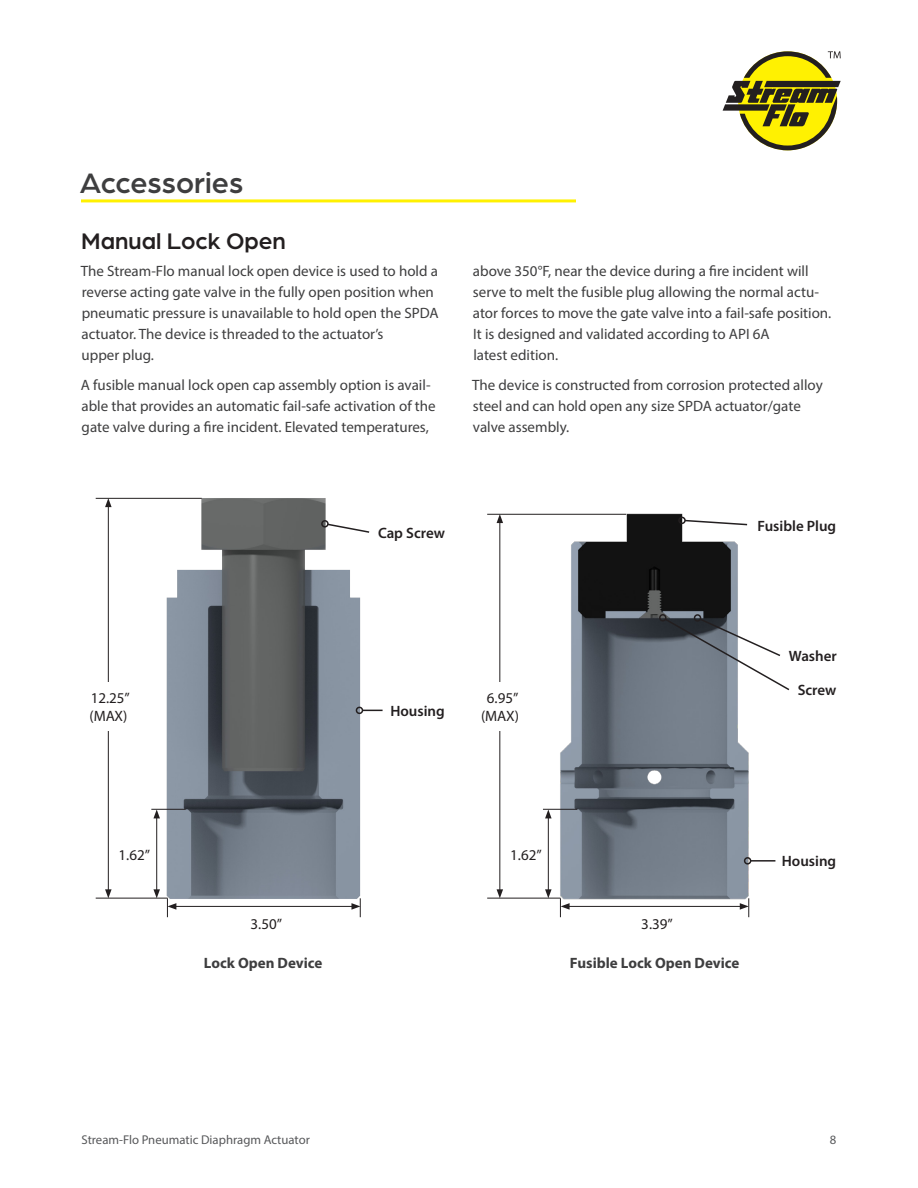
<style>
.page{position:relative;width:918px;height:1188px;background:#fff}
.page>*{position:absolute;margin:0;border:0;box-sizing:border-box;transform-origin:0 0}
.t1{font:500 30px "Arboria";color:#3e3e3f}
.t2{font:500 24px "Arboria";color:#231f20}
.Body{font:15px/21px "Myriad Pro";color:#3e3e3f}
.Body-2{font:600 15px "Myriad Pro";color:#231f20}
.Body-3{font:15px/18px "Myriad Pro";color:#231f20}
.t3{font:700 15px "Myriad Pro";color:#3e3e3f}
.Body-4{font:12.75px "Myriad Pro";color:#57585a}
</style>
<div class="page">
<svg style="left:723px;top:51px;width:118px;height:99px"></svg>
<img style="left:487px;top:513px;width:289px;height:391px">
<img style="left:95px;top:497px;width:288px;height:407px">
<hr style="left:81px;top:199px;width:495px;height:3px;background:#fff101">
<hr style="left:108px;top:505px;width:1px;height:387px;background:#231f20">
<svg style="left:105px;top:889px;width:7px;height:9px"></svg>
<svg style="left:105px;top:499px;width:7px;height:8px"></svg>
<hr style="left:500px;top:521px;width:1px;height:371px;background:#231f20">
<svg style="left:497px;top:889px;width:6px;height:9px"></svg>
<svg style="left:497px;top:515px;width:6px;height:8px"></svg>
<svg style="left:363px;top:710px;width:20px;height:1px"></svg>
<div style="left:356px;top:707px;width:7px;height:7px;border:2px solid #231f20;border-radius:50%"></div>
<div style="left:694px;top:614px;width:7px;height:8px;border:2px solid #231f20;border-radius:50%"></div>
<svg style="left:663px;top:617px;width:127px;height:75px"></svg>
<div style="left:659px;top:614px;width:8px;height:8px;border:2px solid #231f20;border-radius:50%"></div>
<hr style="left:751px;top:860px;width:24px;height:2px;background:#231f20">
<div style="left:744px;top:857px;width:7px;height:8px;border:2px solid #231f20;border-radius:50%"></div>
<div style="left:81px;top:682px;width:57px;height:48px;background:#fff"></div>
<div style="left:472px;top:682px;width:57px;height:48px;background:#fff"></div>
<svg style="left:326px;top:523px;width:45px;height:11px"></svg>
<div style="left:321px;top:520px;width:8px;height:8px;border:2px solid #231f20;border-radius:50%"></div>
<svg style="left:683px;top:519px;width:66px;height:7px"></svg>
<div style="left:678px;top:517px;width:8px;height:7px;border:2px solid #231f20;border-radius:50%"></div>
<hr style="left:174px;top:906px;width:180px;height:1px;background:#231f20">
<hr style="left:567px;top:906px;width:175px;height:1px;background:#231f20">
<hr style="left:156px;top:816px;width:1px;height:76px;background:#231f20">
<svg style="left:153px;top:889px;width:7px;height:9px"></svg>
<svg style="left:153px;top:810px;width:7px;height:8px"></svg>
<hr style="left:548px;top:816px;width:1px;height:76px;background:#231f20">
<svg style="left:545px;top:889px;width:7px;height:9px"></svg>
<svg style="left:545px;top:810px;width:7px;height:8px"></svg>
<hr style="left:96px;top:498px;width:106px;height:1px;background:#231f20">
<hr style="left:487px;top:514px;width:139px;height:1px;background:#231f20">
<hr style="left:96px;top:898px;width:72px;height:1px;background:#231f20">
<hr style="left:487px;top:898px;width:73px;height:1px;background:#231f20">
<hr style="left:151px;top:809px;width:35px;height:1px;background:#231f20">
<hr style="left:543px;top:809px;width:34px;height:1px;background:#231f20">
<svg style="left:167px;top:898px;width:9px;height:19px"></svg>
<svg style="left:560px;top:898px;width:10px;height:19px"></svg>
<svg style="left:351px;top:898px;width:10px;height:19px"></svg>
<svg style="left:740px;top:898px;width:10px;height:19px"></svg>
<h1 class="t1" style="left:80px;top:163px;width:165px">Accessories</h1>
<h2 class="t2" style="left:81px;top:225px;width:206px">Manual Lock Open</h2>
<p class="Body" style="left:81px;top:260px;width:360px">The Stream-Flo manual lock open device is used to hold a reverse acting gate valve in the fully open position when pneumatic pressure is unavailable to hold open the SPDA actuator. The device is threaded to the actuator’s<br>upper plug.</p>
<p class="Body" style="left:81px;top:374px;width:357px">A fusible manual lock open cap assembly option is avail&shy;able that provides an automatic fail-safe activation of the gate valve during a fire incident. Elevated temperatures,</p>
<p class="Body" style="left:473px;top:260px;width:360px">above 350°F, near the device during a fire incident will serve to melt the fusible plug allowing the normal actu&shy;ator forces to move the gate valve into a fail-safe position.<br>It is designed and validated according to API 6A<br>latest edition.</p>
<p class="Body" style="left:472px;top:374px;width:352px">The device is constructed from corrosion protected alloy steel and can hold open any size SPDA actuator/gate valve assembly.</p>
<p class="Body-2" style="left:378px;top:524px;width:68px">Cap Screw</p>
<p class="Body-2" style="left:758px;top:516px;width:80px">Fusible Plug</p>
<p class="Body-3" style="left:90px;top:689px;width:42px">12.25” (MAX)</p>
<p class="Body-3" style="left:481px;top:689px;width:39px;text-align:center">6.95” (MAX)</p>
<p class="Body-2" style="left:390px;top:701px;width:56px">Housing</p>
<p class="Body-2" style="left:789px;top:647px;width:49px">Washer</p>
<p class="Body-2" style="left:798px;top:681px;width:40px">Screw</p>
<p class="Body-3" style="left:119px;top:846px;width:33px">1.62”</p>
<p class="Body-3" style="left:510px;top:846px;width:33px">1.62”</p>
<p class="Body-3" style="left:251px;top:914px;width:33px">3.50”</p>
<p class="Body-3" style="left:641px;top:914px;width:33px">3.39”</p>
<h3 class="t3" style="left:204px;top:953px;width:120px">Lock Open Device</h3>
<h3 class="t3" style="left:570px;top:953px;width:171px">Fusible Lock Open Device</h3>
<p class="Body-2" style="left:782px;top:852px;width:56px">Housing</p>
<p class="Body-4" style="left:81px;top:1131px;width:230px">Stream-Flo Pneumatic Diaphragm Actuator</p>
<p class="Body-4" style="left:830px;top:1131px;width:8px">8</p>
</div>
